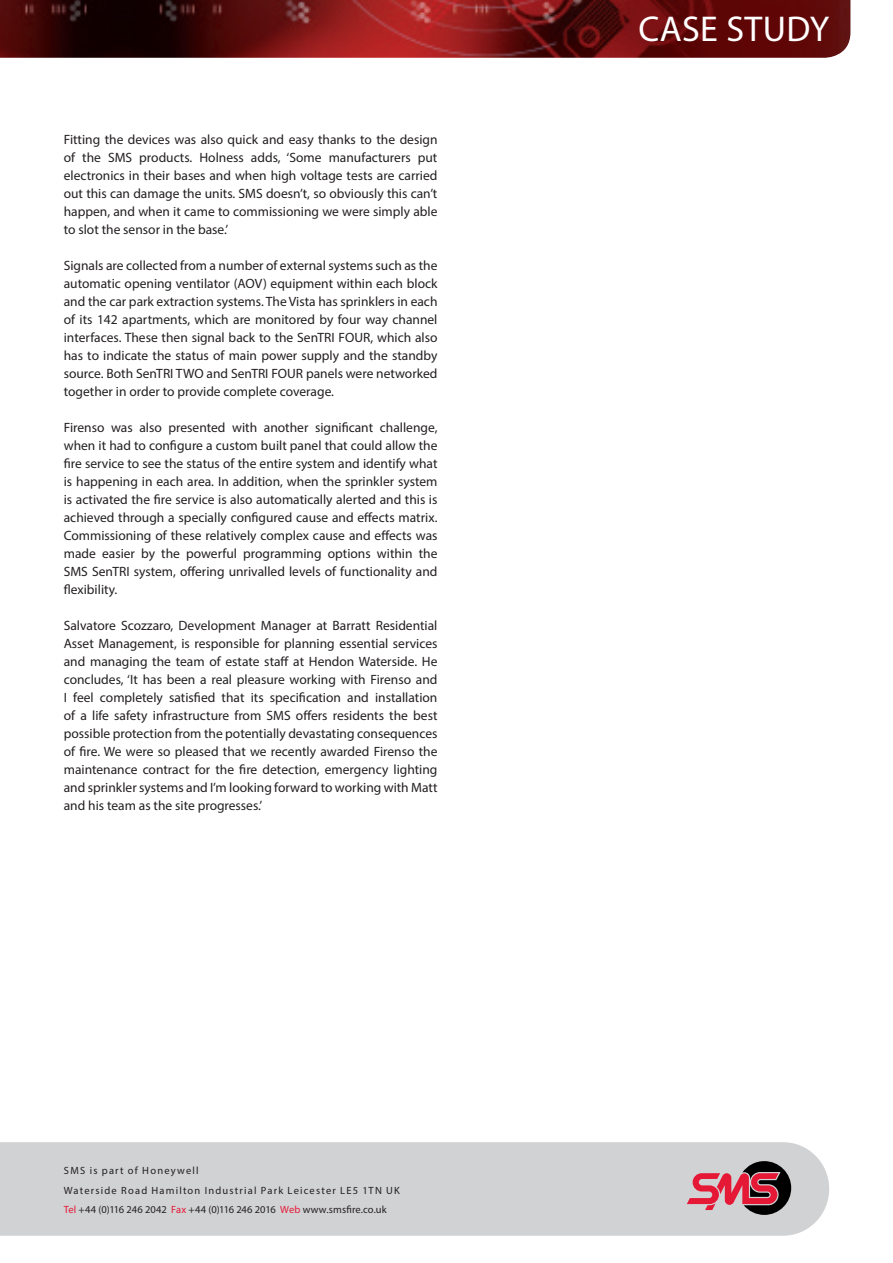
<style>
.page{position:relative;width:893px;height:1263px;background:#fff}
.page>*{position:absolute;margin:0;border:0;box-sizing:border-box;transform-origin:0 0}
.main_head{font:36px "Myriad Pro";letter-spacing:.01em;color:#fff}
.Body_Text{font:13.5px/18px "Myriad Pro";color:#231f20;text-align:justify}
.address_back{font:10.5px "Myriad Pro";letter-spacing:.11em;color:#231f20}
.address_back-2{font:10.5px "Myriad Pro";letter-spacing:.005em;color:#231f20}
.s1{color:#e51836}
</style>
<div class="page">
<img style="left:0;top:0;width:850px;height:58px">
<div style="left:0;top:1142px;width:829px;height:94px;background:#d1d2d4"></div>
<svg style="left:687px;top:1161px;width:104px;height:54px;background:#a96d77"></svg>
<p class="Body_Text" style="left:64px;top:130px;width:375px">Fitting the devices was also quick and easy thanks to the design of the SMS products. Holness adds, ‘Some manufacturers put electronics in their bases and when high voltage tests are carried out this can damage the units. SMS doesn’t, so obviously this can’t happen, and when it came to commissioning we were simply able to slot the sensor in the base.’</p>
<p class="Body_Text" style="left:64px;top:256px;width:375px">Signals are collected from a number of external systems such as the automatic opening ventilator (AOV) equipment within each block and the car park extraction systems. The Vista has sprinklers in each of its 142 apartments, which are monitored by four way channel interfaces. These then signal back to the SenTRI FOUR, which also has to indicate the status of main power supply and the standby source. Both SenTRI TWO and SenTRI FOUR panels were networked together in order to provide complete coverage.</p>
<p class="Body_Text" style="left:64px;top:418px;width:375px">Firenso was also presented with another significant challenge, when it had to configure a custom built panel that could allow the fire service to see the status of the entire system and identify what is happening in each area. In addition, when the sprinkler system is activated the fire service is also automatically alerted and this is achieved through a specially configured cause and effects matrix.<br>Commissioning of these relatively complex cause and effects was made easier by the powerful programming options within the SMS SenTRI system, offering unrivalled levels of functionality and flexibility.</p>
<p class="Body_Text" style="left:64px;top:616px;width:375px">Salvatore Scozzaro, Development Manager at Barratt Residential Asset Management, is responsible for planning essential services and managing the team of estate staff at Hendon Waterside. He concludes, ‘It has been a real pleasure working with Firenso and I feel completely satisfied that its specification and installation of a life safety infrastructure from SMS offers residents the best possible protection from the potentially devastating consequences of fire. We were so pleased that we recently awarded Firenso the maintenance contract for the fire detection, emergency lighting and sprinkler systems and I’m looking forward to working with Matt and his team as the site progresses.’</p>
<p class="address_back" style="left:64px;top:1164px;width:136px">SMS is part of Honeywell</p>
<p class="address_back" style="left:64px;top:1184px;width:338px">Waterside Road Hamilton Industrial Park Leicester LE5 1TN UK</p>
<p class="address_back-2" style="left:64px;top:1203px;width:324px"><span class="s1">Tel</span> +44 (0)116 246 2042 <span class="s1">Fax</span> +44 (0)116 246 2016 <span class="s1">Web</span> www.smsfire.co.uk</p>
<p class="main_head" style="left:638px;top:6px;width:192px">CASE STUDY</p>
</div>
